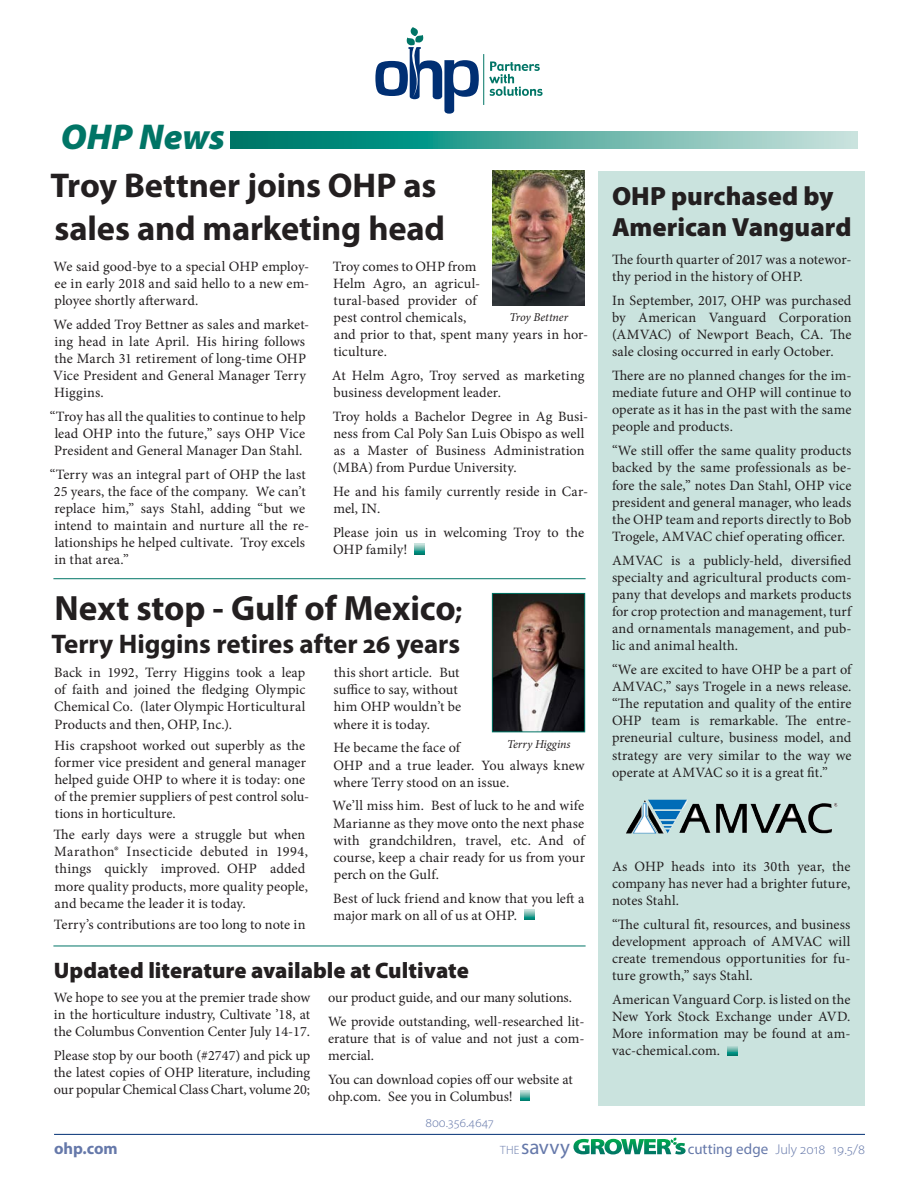
<style>
.page{position:relative;width:918px;height:1188px;background:#fff}
.page>*{position:absolute;margin:0;border:0;box-sizing:border-box;transform-origin:0 0}
.Body{font:italic 900 36px "Myriad Pro";color:#007566}
.registration{font:700 35.25px "Myriad Pro";letter-spacing:-.005em;color:#231f20}
.Headline{font:700 34.5px/43.5px "Myriad Pro";letter-spacing:-.005em;color:#231f20}
.registration-2{font:700 27px "Myriad Pro";letter-spacing:-.005em;color:#231f20}
.registration-3{font:900 26.4px/31.7px "Myriad Pro";color:#231f20}
.registration-4{font:900 22.5px "Myriad Pro";color:#231f20}
.folio{font:700 16.5px "Myriad Pro";color:#6679aa}
.registration-5{font:14.25px/17.1px "Minion Pro";letter-spacing:.005em;color:#231f20}
.folio-2{font:300 14.25px "Myriad Pro";color:#6679aa}
.t1{font:300 13.5px "Myriad Pro";color:#6679aa}
.t2{font:italic 12px "Minion Pro";letter-spacing:-.005em;color:#231f20}
.s1{font-size:27px}
.s2{font-size:12px}
.s3{font-weight:400;font-size:21px}
.s4{font-weight:900;font-size:22.5px;color:#fff}
.s5{font-weight:400;font-size:15px}
</style>
<div class="page">
<svg style="left:489px;top:62px;width:54px;height:34px"></svg>
<hr style="left:483px;top:54px;width:1px;height:51px;background:#007566">
<svg style="left:375px;top:27px;width:104px;height:87px"></svg>
<hr style="left:54px;top:1134px;width:811px;height:1px;background:#002f73">
<svg style="left:670px;top:1138px;width:7px;height:7px"></svg>
<svg style="left:231px;top:131px;width:627px;height:17px;background:#52aba0"></svg>
<hr style="left:53px;top:578px;width:533px;height:1px;background:#007566">
<hr style="left:53px;top:946px;width:533px;height:1px;background:#007566">
<svg style="left:414px;top:544px;width:10px;height:10px"></svg>
<svg style="left:520px;top:1091px;width:10px;height:10px"></svg>
<img style="left:494px;top:595px;width:89px;height:135px">
<div style="left:492px;top:593px;width:93px;height:139px;border:1px solid #007566"></div>
<svg style="left:524px;top:909px;width:10px;height:11px"></svg>
<div style="left:598px;top:171px;width:267px;height:935px;background:#cae3de"></div>
<img style="left:626px;top:800px;width:212px;height:33px">
<svg style="left:727px;top:1046px;width:10px;height:9px"></svg>
<img style="left:493px;top:171px;width:92px;height:134px">
<p class="Body" style="left:61px;top:112px;width:165px">OHP News</p>
<p class="Headline" style="left:51px;top:162px;width:396px">Troy Bettner joins OHP as sales and marketing head</p>
<p class="registration-5" style="left:53px;top:258px;width:257px;text-align:justify">We said good-bye to a special OHP employ&shy;ee in early 2018 and said hello to a new em&shy;ployee shortly afterward.</p>
<p class="registration-5" style="left:53px;top:316px;width:258px">We added Troy Bettner as sales and market&shy;ing head in late April. His hiring follows the March 31 retirement of long-time OHP Vice President and General Manager Terry Higgins.</p>
<p class="registration-5" style="left:50px;top:408px;width:257px;text-align:center">“Troy has all the qualities to continue to help lead OHP into the future,” says OHP Vice<br>President and General Manager Dan Stahl.</p>
<p class="registration-5" style="left:50px;top:466px;width:261px">“Terry was an integral part of OHP the last 25 years, the face of the company. We can’t replace him,” says Stahl, adding “but we intend to maintain and nurture all the re&shy;lationships he helped cultivate. Troy excels in that area.”</p>
<p class="registration-5" style="left:333px;top:258px;width:149px">Troy comes to OHP from<br>Helm Agro, an agricul&shy;tural-based provider of pest control chemicals,</p>
<p class="registration-5" style="left:333px;top:326px;width:256px">and prior to that, spent many years in hor&shy;ticulture.</p>
<p class="registration-5" style="left:332px;top:367px;width:254px">At Helm Agro, Troy served as marketing business development leader.</p>
<p class="registration-5" style="left:333px;top:408px;width:257px">Troy holds a Bachelor Degree in Ag Busi&shy;ness from Cal Poly San Luis Obispo as well as a Master of Business Administration (MBA) from Purdue University.</p>
<p class="registration-5" style="left:333px;top:483px;width:257px">He and his family currently reside in Car&shy;mel, IN.</p>
<p class="registration-5" style="left:333px;top:524px;width:253px">Please join us in welcoming Troy to the<br>OHP family!</p>
<p class="t2" style="left:510px;top:309px;width:60px">Troy Bettner</p>
<p class="registration" style="left:55px;top:586px;width:409px">Next stop - Gulf of Mexico<span class="s1">;</span></p>
<p class="registration-2" style="left:51px;top:627px;width:410px">Terry Higgins retires after 26 years</p>
<p class="registration-5" style="left:54px;top:664px;width:253px;text-align:justify">Back in 1992, Terry Higgins took a leap of faith and joined the fledging Olympic Chemical Co. (later Olympic Horticultural Products and then, OHP, Inc.).</p>
<p class="registration-5" style="left:54px;top:737px;width:256px">His crapshoot worked out superbly as the former vice president and general manager helped guide OHP to where it is today: one of the premier suppliers of pest control solu&shy;tions in horticulture.</p>
<p class="registration-5" style="left:53px;top:826px;width:256px">The early days were a struggle but when Marathon® Insecticide debuted in 1994, things quickly improved. OHP added more quality products, more quality people, and became the leader it is today.</p>
<p class="registration-5" style="left:54px;top:916px;width:253px">Terry’s contributions are too long to note in</p>
<p class="registration-5" style="left:333px;top:664px;width:129px">this short article. But suffice to say, without him OHP wouldn’t be where it is today.</p>
<p class="registration-5" style="left:333px;top:739px;width:128px">He became the face of</p>
<p class="registration-5" style="left:333px;top:757px;width:253px">OHP and a true leader. You always knew where Terry stood on an issue.</p>
<p class="registration-5" style="left:333px;top:797px;width:254px;text-align:justify">We’ll miss him. Best of luck to he and wife Marianne as they move onto the next phase with grandchildren, travel, etc. And of course, keep a chair ready for us from your perch on the Gulf.</p>
<p class="registration-5" style="left:333px;top:890px;width:253px">Best of luck friend and know that you left a major mark on all of us at OHP.</p>
<p class="t2" style="left:507px;top:736px;width:65px">Terry Higgins</p>
<p class="registration-4" style="left:54px;top:955px;width:416px">Updated literature available at Cultivate</p>
<p class="registration-5" style="left:54px;top:989px;width:258px;text-align:justify">We hope to see you at the premier trade show in the horticulture industry, Cultivate ’18, at the Columbus Convention Center July 14-17.</p>
<p class="registration-5" style="left:54px;top:1047px;width:258px;text-align:justify">Please stop by our booth (#2747) and pick up the latest copies of OHP literature, including our popular Chemical Class Chart, volume 20;</p>
<p class="registration-5" style="left:328px;top:989px;width:245px">our product guide, and our many solutions.</p>
<p class="registration-5" style="left:328px;top:1013px;width:258px;text-align:justify">We provide outstanding, well-researched lit&shy;erature that is of value and not just a com&shy;mercial.</p>
<p class="registration-5" style="left:328px;top:1071px;width:246px">You can download copies off our website at ohp.com. See you in Columbus!</p>
<p class="t1" style="left:425px;top:1114px;width:70px">800.356.4647</p>
<p class="registration-3" style="left:612px;top:179px;width:241px">OHP purchased by<br>American Vanguard</p>
<p class="registration-5" style="left:612px;top:251px;width:241px">The fourth quarter of 2017 was a notewor&shy;thy period in the history of OHP.</p>
<p class="registration-5" style="left:612px;top:292px;width:241px;text-align:justify">In September, 2017, OHP was purchased by American Vanguard Corporation (AMVAC) of Newport Beach, CA. The sale closing occurred in early October.</p>
<p class="registration-5" style="left:612px;top:367px;width:241px;text-align:justify">There are no planned changes for the im&shy;mediate future and OHP will continue to operate as it has in the past with the same people and products.</p>
<p class="registration-5" style="left:612px;top:442px;width:241px;text-align:justify">“We still offer the same quality products backed by the same professionals as be&shy;fore the sale,” notes Dan Stahl, OHP vice president and general manager, who leads the OHP team and reports directly to Bob Trogele, AMVAC chief operating officer.</p>
<p class="registration-5" style="left:612px;top:552px;width:241px;text-align:justify">AMVAC is a publicly-held, diversified specialty and agricultural products com&shy;pany that develops and markets products for crop protection and management, turf and ornamentals management, and pub&shy;lic and animal health.</p>
<p class="registration-5" style="left:612px;top:661px;width:241px;text-align:justify">“We are excited to have OHP be a part of AMVAC,” says Trogele in a news release. “The reputation and quality of the entire OHP team is remarkable. The entre&shy;preneurial culture, business model, and strategy are very similar to the way we operate at AMVAC so it is a great fit.”</p>
<p class="registration-5" style="left:612px;top:858px;width:240px;text-align:justify">As OHP heads into its 30th year, the company has never had a brighter future, notes Stahl.</p>
<p class="registration-5" style="left:612px;top:916px;width:240px;text-align:justify">“The cultural fit, resources, and business development approach of AMVAC will create tremendous opportunities for fu&shy;ture growth,” says Stahl.</p>
<p class="registration-5" style="left:612px;top:991px;width:240px;text-align:justify">American Vanguard Corp. is listed on the New York Stock Exchange under AVD.<br>More information may be found at am&shy;vac-chemical.com.</p>
<p class="folio" style="left:54px;top:1138px;width:65px">ohp.com</p>
<p class="folio-2" style="left:500px;top:1141px;width:366px"><span class="s2">THE</span> <span class="s3">savvy</span><span class="s4">GROWER</span><span class="s4">s</span> <span class="s5">cutting edge</span> July 2018 19.5/8</p>
</div>
